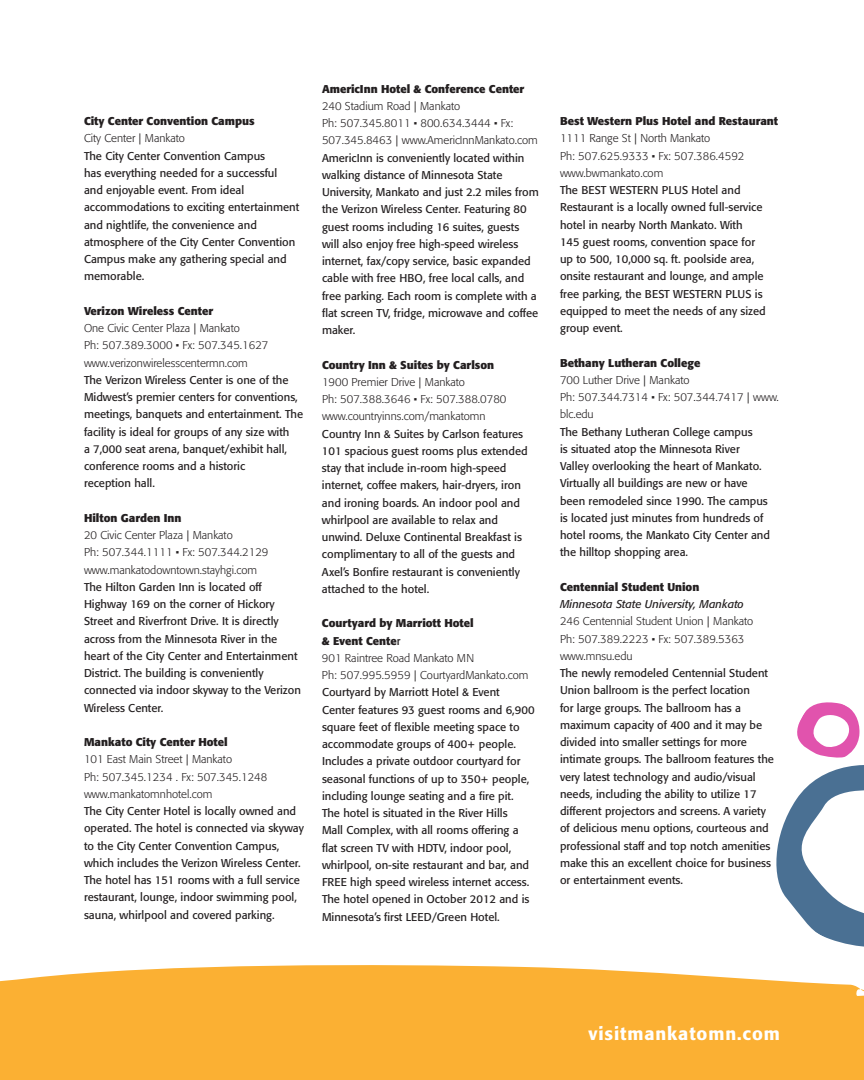
<style>
.page{position:relative;width:864px;height:1080px;background:#fff}
.page>*{position:absolute;margin:0;border:0;box-sizing:border-box;transform-origin:0 0}
.t1{font:500 18px "Formata Pro";letter-spacing:.05em;color:#fff}
.t2{font:11.25px/17.2px "Formata Pro";color:#231f20}
.t3{font:300 11.25px/17.2px "Formata Pro";color:#231f20}
.t4{font:700 11.25px "Formata Pro";color:#231f20}
.t5{font:italic 11.25px "Formata Pro";color:#231f20}
.s1{font-weight:400}
</style>
<div class="page">
<svg style="left:776px;top:702px;width:88px;height:245px"></svg>
<div style="left:0;top:965px;width:864px;height:115px;background:#fbb033"></div>
<p class="t4" style="left:84px;top:114px;width:172px">City Center Convention Campus</p>
<p class="t3" style="left:84px;top:130px;width:102px">City Center | Mankato</p>
<p class="t2" style="left:84px;top:147px;width:217px">The City Center Convention Campus<br>has everything needed for a successful<br>and enjoyable event. From ideal accommodations to exciting entertainment and nightlife, the convenience and atmosphere of the City Center Convention Campus make any gathering special and memorable.</p>
<p class="t4" style="left:84px;top:304px;width:131px">Verizon Wireless Center</p>
<p class="t3" style="left:84px;top:320px;width:157px">One Civic Center Plaza | Mankato</p>
<p class="t3" style="left:84px;top:337px;width:186px">Ph: 507.389.3000 • Fx: 507.345.1627</p>
<p class="t3" style="left:84px;top:354px;width:165px">www.verizonwirelesscentermn.com</p>
<p class="t2" style="left:84px;top:371px;width:221px">The Verizon Wireless Center is one of the Midwest’s premier centers for conventions, meetings, banquets and entertainment. The facility is ideal for groups of any size with<br>a 7,000 seat arena, banquet/exhibit hall, conference rooms and a historic<br>reception hall.</p>
<p class="t4" style="left:84px;top:511px;width:99px">Hilton Garden Inn</p>
<p class="t3" style="left:84px;top:527px;width:150px">20 Civic Center Plaza | Mankato</p>
<p class="t3" style="left:84px;top:544px;width:186px">Ph: 507.344.1111 • Fx: 507.344.2129</p>
<p class="t3" style="left:84px;top:561px;width:175px">www.mankatodowntown.stayhgi.com</p>
<p class="t2" style="left:84px;top:578px;width:219px">The Hilton Garden Inn is located off Highway 169 on the corner of Hickory Street and Riverfront Drive. It is directly across from the Minnesota River in the heart of the City Center and Entertainment District. The building is conveniently connected via indoor skyway to the Verizon Wireless Center.</p>
<p class="t4" style="left:84px;top:735px;width:145px">Mankato City Center Hotel</p>
<p class="t3" style="left:84px;top:751px;width:150px">101 East Main Street | Mankato</p>
<p class="t3" style="left:84px;top:768px;width:185px">Ph: 507.345.1234 . Fx: 507.345.1248</p>
<p class="t3" style="left:84px;top:786px;width:130px">www.mankatomnhotel.com</p>
<p class="t2" style="left:84px;top:803px;width:221px">The City Center Hotel is locally owned and operated. The hotel is connected via skyway to the City Center Convention Campus, which includes the Verizon Wireless Center.<br>The hotel has 151 rooms with a full service restaurant, lounge, indoor swimming pool, sauna, whirlpool and covered parking.</p>
<p class="t4" style="left:322px;top:81px;width:204px">AmericInn Hotel &amp; Conference Center</p>
<p class="t3" style="left:322px;top:97px;width:140px">240 Stadium Road | Mankato</p>
<p class="t3" style="left:322px;top:115px;width:217px">Ph: 507.345.8011 • 800.634.3444 • Fx:<br>507.345.8463 | www.AmericInnMankato.com</p>
<p class="t2" style="left:322px;top:149px;width:218px">AmericInn is conveniently located within walking distance of Minnesota State University, Mankato and just 2.2 miles from the Verizon Wireless Center. Featuring 80 guest rooms including 16 suites, guests will also enjoy free high-speed wireless internet, fax/copy service, basic expanded cable with free HBO, free local calls, and free parking. Each room is complete with a flat screen TV, fridge, microwave and coffee maker.</p>
<p class="t4" style="left:322px;top:357px;width:174px">Country Inn &amp; Suites by Carlson</p>
<p class="t3" style="left:322px;top:373px;width:144px">1900 Premier Drive | Mankato</p>
<p class="t3" style="left:322px;top:391px;width:186px">Ph: 507.388.3646 • Fx: 507.388.0780</p>
<p class="t3" style="left:322px;top:408px;width:165px">www.countryinns.com/mankatomn</p>
<p class="t2" style="left:322px;top:425px;width:207px">Country Inn &amp; Suites by Carlson features 101 spacious guest rooms plus extended stay that include in-room high-speed internet, coffee makers, hair-dryers, iron and ironing boards. An indoor pool and whirlpool are available to relax and unwind. Deluxe Continental Breakfast is complimentary to all of the guests and Axel’s Bonfire restaurant is conveniently attached to the hotel.</p>
<p class="t4" style="left:322px;top:616px;width:153px">Courtyard by Marriott Hotel</p>
<p class="t4" style="left:322px;top:633px;width:80px">&amp; Event Cente<span class="s1">r</span></p>
<p class="t3" style="left:322px;top:649px;width:154px">901 Raintree Road Mankato MN</p>
<p class="t3" style="left:322px;top:667px;width:208px">Ph: 507.995.5959 | CourtyardMankato.com</p>
<p class="t2" style="left:322px;top:684px;width:214px">Courtyard by Marriott Hotel &amp; Event Center features 93 guest rooms and 6,900 square feet of flexible meeting space to accommodate groups of 400+ people.<br>Includes a private outdoor courtyard for seasonal functions of up to 350+ people, including lounge seating and a fire pit.<br>The hotel is situated in the River Hills<br>Mall Complex, with all rooms offering a flat screen TV with HDTV, indoor pool, whirlpool, on-site restaurant and bar, and FREE high speed wireless internet access.<br>The hotel opened in October 2012 and is Minnesota’s first LEED/Green Hotel.</p>
<p class="t4" style="left:560px;top:114px;width:220px">Best Western Plus Hotel and Restaurant</p>
<p class="t3" style="left:560px;top:130px;width:152px">1111 Range St | North Mankato</p>
<p class="t3" style="left:560px;top:147px;width:186px">Ph: 507.625.9333 • Fx: 507.386.4592</p>
<p class="t3" style="left:560px;top:165px;width:105px">www.bwmankato.com</p>
<p class="t2" style="left:560px;top:182px;width:207px">The BEST WESTERN PLUS Hotel and Restaurant is a locally owned full-service hotel in nearby North Mankato. With<br>145 guest rooms, convention space for up to 500, 10,000 sq. ft. poolside area, onsite restaurant and lounge, and ample free parking, the BEST WESTERN PLUS is equipped to meet the needs of any sized group event.</p>
<p class="t4" style="left:560px;top:355px;width:142px">Bethany Lutheran College</p>
<p class="t3" style="left:560px;top:372px;width:131px">700 Luther Drive | Mankato</p>
<p class="t3" style="left:560px;top:389px;width:220px">Ph: 507.344.7314 • Fx: 507.344.7417 | www. blc.edu</p>
<p class="t2" style="left:560px;top:423px;width:212px">The Bethany Lutheran College campus<br>is situated atop the Minnesota River Valley overlooking the heart of Mankato.<br>Virtually all buildings are new or have been remodeled since 1990. The campus is located just minutes from hundreds of hotel rooms, the Mankato City Center and the hilltop shopping area.</p>
<p class="t4" style="left:560px;top:580px;width:141px">Centennial Student Union</p>
<p class="t5" style="left:560px;top:597px;width:185px">Minnesota State University, Mankato</p>
<p class="t3" style="left:560px;top:613px;width:195px">246 Centennial Student Union | Mankato</p>
<p class="t3" style="left:560px;top:630px;width:186px">Ph: 507.389.2223 • Fx: 507.389.5363</p>
<p class="t3" style="left:560px;top:648px;width:74px">www.mnsu.edu</p>
<p class="t2" style="left:560px;top:665px;width:216px">The newly remodeled Centennial Student Union ballroom is the perfect location<br>for large groups. The ballroom has a maximum capacity of 400 and it may be divided into smaller settings for more intimate groups. The ballroom features the very latest technology and audio/visual needs, including the ability to utilize 17 different projectors and screens. A variety of delicious menu options, courteous and professional staff and top notch amenities make this an excellent choice for business or entertainment events.</p>
<p class="t1" style="left:588px;top:1022px;width:193px">visitmankatomn.com</p>
</div>
